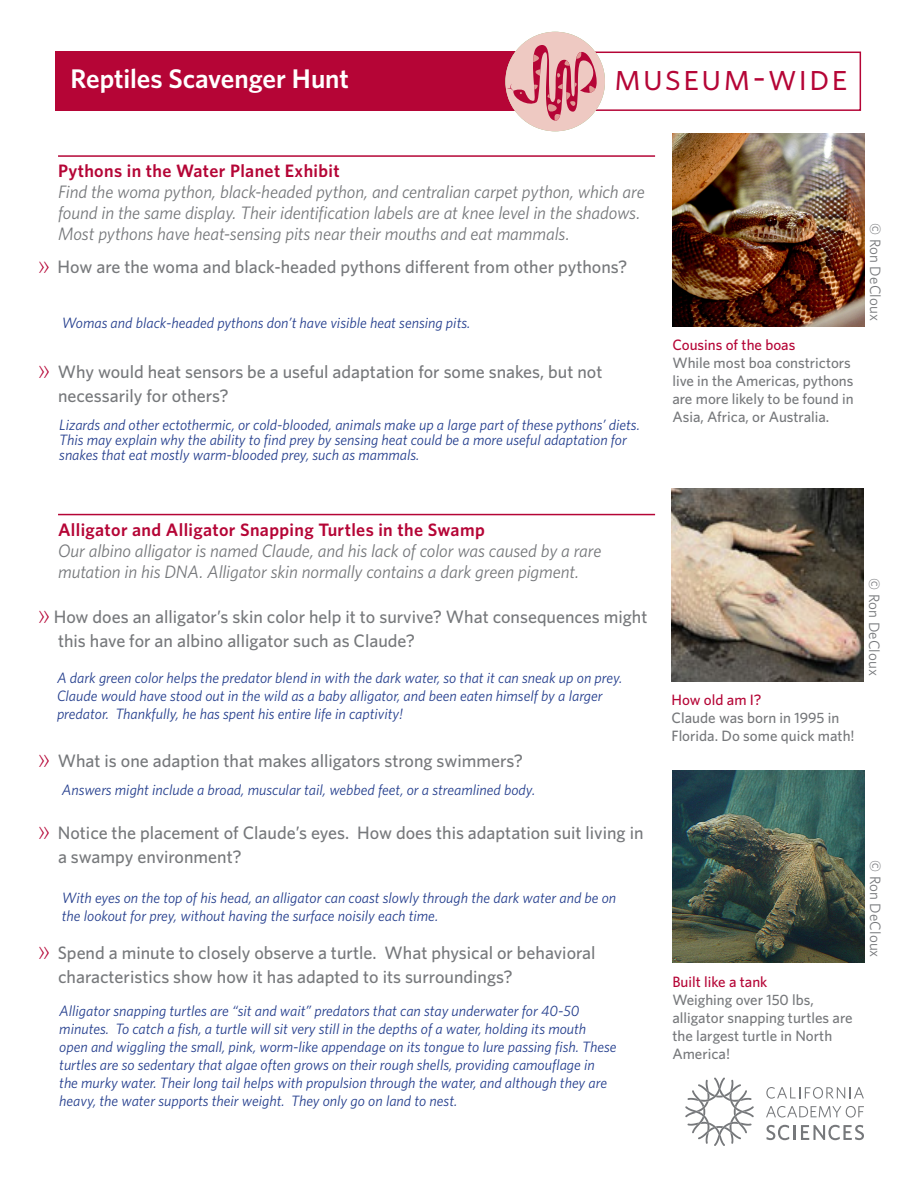
<style>
.page{position:relative;width:918px;height:1188px;background:#fff}
.page>*{position:absolute;margin:0;border:0;box-sizing:border-box;transform-origin:0 0}
.t1{font:37.5px "Whitney";letter-spacing:.05em;color:#b50536}
.article_header{font:600 27px "Whitney";letter-spacing:-.005em;color:#fff}
.bullets{font:500 18px/24px "Whitney";color:#76787b}
.info__ital{font:italic 18px/21px "Whitney";letter-spacing:-.005em;color:#76787b}
.subheads_with_rules{font:600 18px "Whitney";letter-spacing:.02em;color:#b50536}
.t2{font:italic 15px/18px "Whitney";color:#253f8e}
.t3{font:500 15px/18px "Whitney";color:#76787b}
.info__ital-2{font:15px "Whitney";letter-spacing:.005em;color:#76787b}
.s1{font-weight:300;font-size:24px;color:#b50536}
.s2{color:#b50536}
</style>
<div class="page">
<hr style="left:58px;top:155px;width:597px;height:2px;background:#b50536">
<hr style="left:58px;top:514px;width:597px;height:1px;background:#b50536">
<div style="left:552px;top:52px;width:309px;height:59px;border:2px solid #b50536"></div>
<div style="left:55px;top:52px;width:534px;height:59px;background:#b50536"></div>
<svg style="left:766px;top:1087px;width:98px;height:12px"></svg>
<svg style="left:766px;top:1106px;width:98px;height:12px"></svg>
<svg style="left:766px;top:1125px;width:23px;height:15px"></svg>
<hr style="left:793px;top:1125px;width:3px;height:15px;background:#76787b">
<svg style="left:801px;top:1125px;width:63px;height:15px"></svg>
<svg style="left:685px;top:1078px;width:69px;height:68px"></svg>
<img style="left:672px;top:134px;width:193px;height:192px">
<div style="left:505px;top:32px;width:100px;height:99px;background:#eec9c2;border-radius:50%"></div>
<svg style="left:507px;top:45px;width:90px;height:76px"></svg>
<img style="left:672px;top:489px;width:192px;height:192px">
<img style="left:672px;top:771px;width:193px;height:192px">
<p class="article_header" style="left:70px;top:61px;width:280px">Reptiles Scavenger Hunt</p>
<p class="t1" style="left:614px;top:52px;width:235px">Museum-WIDE</p>
<p class="subheads_with_rules" style="left:58px;top:159px;width:283px">Pythons in the Water Planet Exhibit</p>
<p class="info__ital" style="left:58px;top:181px;width:588px">Find the woma python, black-headed python, and centralian carpet python, which are found in the same display. Their identification labels are at knee level in the shadows.</p>
<p class="info__ital" style="left:58px;top:223px;width:513px">Most pythons have heat-sensing pits near their mouths and eat mammals.</p>
<p class="bullets" style="left:38px;top:255px;width:591px"><span class="s1">»</span> How are the woma and black-headed pythons different from other pythons?</p>
<p class="t2" style="left:62px;top:313px;width:410px">Womas and black-headed pythons don’t have visible heat sensing pits.</p>
<p class="bullets" style="left:58px;top:360px;width:546px;text-indent:-20px"><span class="s1">»</span> Why would heat sensors be a useful adaptation for some snakes, but not necessarily for others?</p>
<p class="t2" style="left:59px;top:417px;width:582px;line-height:15px">Lizards and other ectothermic, or cold-blooded, animals make up a large part of these pythons’ diets.<br>This may explain why the ability to find prey by sensing heat could be a more useful adaptation for snakes that eat mostly warm-blooded prey, such as mammals.</p>
<p class="subheads_with_rules" style="left:58px;top:518px;width:428px">Alligator and Alligator Snapping Turtles in the Swamp</p>
<p class="info__ital" style="left:58px;top:540px;width:545px">Our albino alligator is named Claude, and his lack of color was caused by a rare mutation in his DNA. Alligator skin normally contains a dark green pigment.</p>
<p class="bullets" style="left:58px;top:604px;width:591px;text-indent:-20px"><span class="s1">»</span> How does an alligator’s skin color help it to survive? What consequences might this have for an albino alligator such as Claude?</p>
<p class="t2" style="left:57px;top:669px;width:567px">A dark green color helps the predator blend in with the dark water, so that it can sneak up on prey.</p>
<p class="t2" style="left:57px;top:687px;width:547px">Claude would have stood out in the wild as a baby alligator, and been eaten himself by a larger predator. Thankfully, he has spent his entire life in captivity!</p>
<p class="bullets" style="left:38px;top:748px;width:487px"><span class="s1">»</span> What is one adaption that makes alligators strong swimmers?</p>
<p class="t2" style="left:62px;top:780px;width:475px">Answers might include a broad, muscular tail, webbed feet, or a streamlined body.</p>
<p class="bullets" style="left:58px;top:820px;width:587px;text-indent:-20px"><span class="s1">»</span> Notice the placement of Claude’s eyes. How does this adaptation suit living in a swampy environment?</p>
<p class="t2" style="left:62px;top:888px;width:556px">With eyes on the top of his head, an alligator can coast slowly through the dark water and be on the lookout for prey, without having the surface noisily each time.</p>
<p class="bullets" style="left:58px;top:940px;width:539px;text-indent:-20px"><span class="s1">»</span> Spend a minute to closely observe a turtle. What physical or behavioral characteristics show how it has adapted to its surroundings?</p>
<p class="t2" style="left:59px;top:1002px;width:559px">Alligator snapping turtles are “sit and wait” predators that can stay underwater for 40-50 minutes. To catch a fish, a turtle will sit very still in the depths of a water, holding its mouth open and wiggling the small, pink, worm-like appendage on its tongue to lure passing fish. These turtles are so sedentary that algae often grows on their rough shells, providing camouflage in the murky water. Their long tail helps with propulsion through the water, and although they are heavy, the water supports their weight. They only go on land to nest.</p>
<p class="t3" style="left:672px;top:336px;width:183px"><span class="s2">Cousins of the boas<br></span>While most boa constrictors live in the Americas, pythons are more likely to be found in<br>Asia, Africa, or Australia.</p>
<p class="info__ital-2" style="left:885px;top:223px;width:99px;rotate:90deg">© Ron DeCloux</p>
<p class="t3" style="left:672px;top:691px;width:185px"><span class="s2">How old am I?<br></span>Claude was born in 1995 in<br>Florida. Do some quick math!</p>
<p class="info__ital-2" style="left:884px;top:578px;width:99px;rotate:90deg">© Ron DeCloux</p>
<p class="t3" style="left:672px;top:972px;width:182px"><span class="s2">Built like a tank<br></span>Weighing over 150 lbs, alligator snapping turtles are the largest turtle in North<br>America!</p>
<p class="info__ital-2" style="left:885px;top:860px;width:99px;rotate:90deg">© Ron DeCloux</p>
</div>
